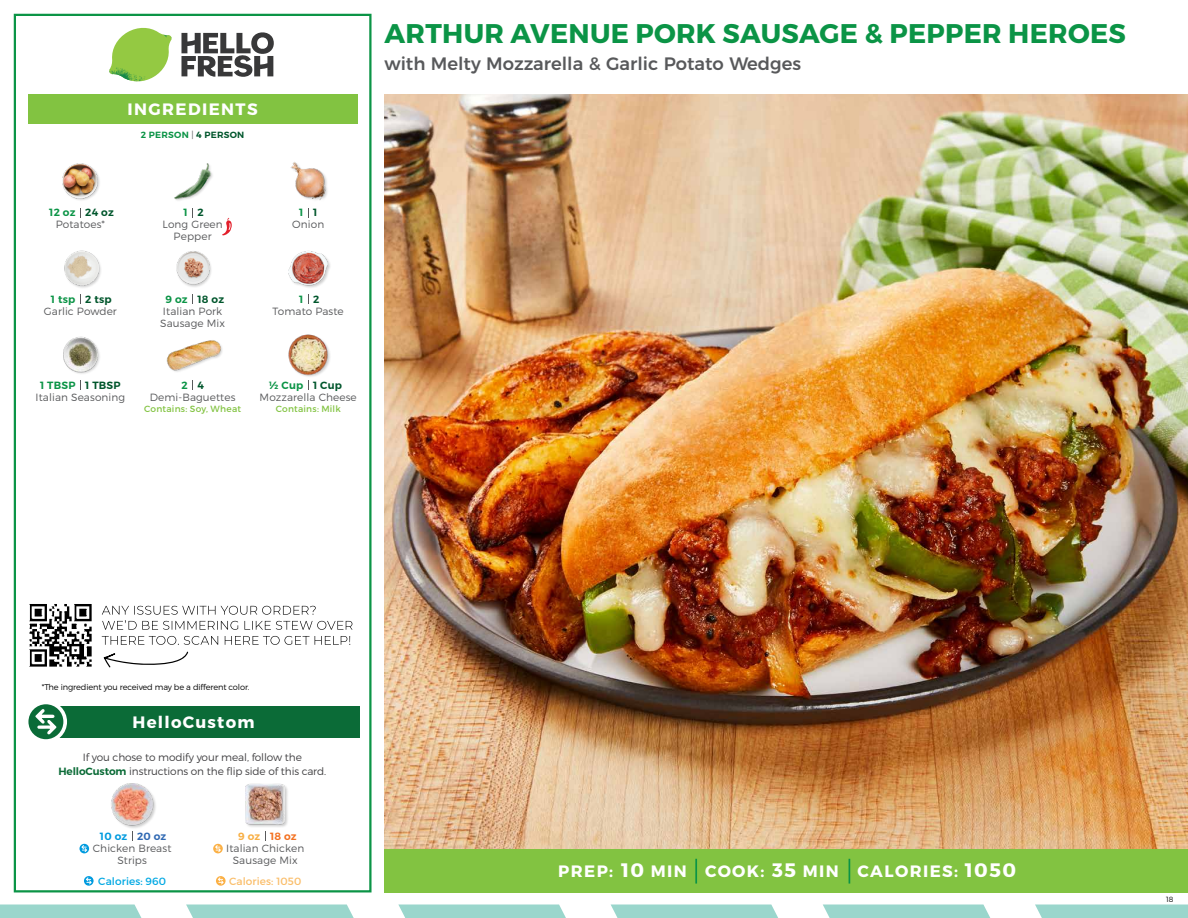
<style>
.page{position:relative;width:1188px;height:918px;background:#fff}
.page>*{position:absolute;margin:0;border:0;box-sizing:border-box;transform-origin:0 0}
.t1{font:700 27px "Montserrat";letter-spacing:.01em;color:#0b9446}
.t2{font:500 18px "Montserrat";color:#58595b}
.t3{font:700 16.5px "Montserrat";letter-spacing:.085em;color:#fff}
.t4{font:300 10.5px/12px "Montserrat";letter-spacing:.01em;color:#58595b;text-align:center}
.t5{font:300 10.5px/13.5px "Montserrat";letter-spacing:-.01em;color:#414042;text-align:center}
.t6{font:600 10.5px "Montserrat";letter-spacing:.02em;color:#00562c}
.t7{font:600 10.5px "Montserrat";letter-spacing:.02em;color:#0b9446}
.t8{font:10.5px "Montserrat";letter-spacing:.01em;color:#fabe6b}
.t9{font:10.5px "Montserrat";letter-spacing:.01em;color:#00a8e3}
.t10{font:600 10.5px "Montserrat";letter-spacing:.02em;color:#009bdf}
.t11{font:600 10.5px "Montserrat";color:#f37121}
.t12{font:9px "Montserrat";letter-spacing:.025em;color:#82c341}
.t13{font:600 9px "Montserrat";letter-spacing:.03em;color:#0b9446}
.t14{font:300 8.25px "Montserrat";letter-spacing:-.015em;color:#000}
.t15{font:300 7.5px "Montserrat";color:#000}
.s1{font-weight:300;color:#58595b}
.s2{color:#00562c}
.s3{font-weight:600;color:#0b6b37}
.s4{color:#3069b3}
.s5{color:#f8af45}
.s6{font-size:19.5px}
</style>
<div class="page">
<svg style="left:0;top:904px;width:141px;height:14px;background:#9fd8ce"></svg>
<svg style="left:186px;top:904px;width:168px;height:14px;background:#a1d9cf"></svg>
<svg style="left:398px;top:904px;width:168px;height:14px;background:#a1d9cf"></svg>
<svg style="left:611px;top:904px;width:167px;height:14px;background:#a1d8cf"></svg>
<svg style="left:823px;top:904px;width:167px;height:14px;background:#a1d8cf"></svg>
<svg style="left:1035px;top:904px;width:153px;height:14px;background:#9fd8ce"></svg>
<img style="left:384px;top:94px;width:804px;height:755px">
<div style="left:384px;top:849px;width:804px;height:43px;background:#82c341"></div>
<svg style="left:181px;top:32px;width:93px;height:45px"></svg>
<svg style="left:114px;top:28px;width:55px;height:36px"></svg>
<img style="left:143px;top:28px;width:29px;height:24px">
<img style="left:112px;top:48px;width:54px;height:10px">
<img style="left:109px;top:52px;width:55px;height:30px">
<img style="left:142px;top:58px;width:24px;height:23px">
<div style="left:28px;top:94px;width:330px;height:30px;background:#82c341"></div>
<div style="left:14px;top:14px;width:358px;height:878px;border:2px solid #0b9446"></div>
<div style="left:33px;top:706px;width:327px;height:31px;background:#0b6b37"></div>
<div style="left:25px;top:701px;width:42px;height:42px;background:#fff;border-radius:50%"></div>
<div style="left:28px;top:704px;width:35px;height:35px;background:#0a6b37;border-radius:50%"></div>
<svg style="left:35px;top:709px;width:22px;height:26px"></svg>
<div style="left:111px;top:783px;width:46px;height:47px;background:#000;opacity:.2"></div>
<img style="left:111px;top:783px;width:46px;height:43px">
<svg style="left:79px;top:844px;width:10px;height:9px"></svg>
<svg style="left:81px;top:845px;width:6px;height:7px"></svg>
<svg style="left:84px;top:876px;width:10px;height:10px"></svg>
<svg style="left:86px;top:877px;width:6px;height:7px"></svg>
<div style="left:245px;top:784px;width:44px;height:44px;background:#000;opacity:.2"></div>
<img style="left:245px;top:783px;width:44px;height:43px">
<hr style="left:695px;top:859px;width:2px;height:25px;background:#0b9446">
<svg style="left:849px;top:859px;width:1px;height:25px"></svg>
<img style="left:29px;top:604px;width:63px;height:63px">
<svg style="left:104px;top:651px;width:84px;height:17px"></svg>
<svg style="left:102px;top:636px;width:248px;height:9px"></svg>
<svg style="left:102px;top:606px;width:251px;height:24px"></svg>
<svg style="left:213px;top:844px;width:10px;height:9px"></svg>
<svg style="left:215px;top:845px;width:6px;height:7px"></svg>
<svg style="left:216px;top:876px;width:10px;height:10px"></svg>
<svg style="left:218px;top:877px;width:6px;height:7px"></svg>
<img style="left:176px;top:251px;width:35px;height:36px">
<img style="left:288px;top:251px;width:42px;height:37px">
<img style="left:174px;top:163px;width:39px;height:38px">
<img style="left:290px;top:162px;width:38px;height:38px">
<img style="left:64px;top:250px;width:37px;height:38px">
<img style="left:62px;top:163px;width:38px;height:37px">
<img style="left:166px;top:340px;width:56px;height:32px">
<div style="left:288px;top:335px;width:44px;height:43px;background:#000;opacity:.2"></div>
<img style="left:288px;top:334px;width:44px;height:42px">
<img style="left:63px;top:336px;width:37px;height:38px">
<svg style="left:222px;top:218px;width:10px;height:17px"></svg>
<h3 class="t3" style="left:128px;top:99px;width:132px">INGREDIENTS</h3>
<p class="t13" style="left:141px;top:129px;width:105px">2 PERSON <span class="s1">|</span> <span class="s2">4 PERSON</span></p>
<h1 class="t1" style="left:385px;top:17px;width:743px">ARTHUR AVENUE PORK SAUSAGE &amp; PEPPER HEROES</h1>
<h2 class="t2" style="left:384px;top:49px;width:418px">with Melty Mozzarella &amp; Garlic Potato Wedges</h2>
<p class="t7" style="left:49px;top:206px;width:28px">12 oz</p>
<p class="t6" style="left:85px;top:206px;width:30px">24 oz</p>
<p class="t6" style="left:198px;top:206px;width:8px">2</p>
<p class="t6" style="left:313px;top:206px;width:6px">1</p>
<p class="t7" style="left:184px;top:206px;width:6px">1</p>
<p class="t7" style="left:299px;top:206px;width:6px">1</p>
<p class="t4" style="left:56px;top:218px;width:51px">Potatoes*</p>
<p class="t4" style="left:162px;top:218px;width:62px">Long Green<br>Pepper</p>
<p class="t4" style="left:292px;top:218px;width:34px">Onion</p>
<p class="t7" style="left:51px;top:292px;width:26px">1 tsp</p>
<p class="t6" style="left:85px;top:292px;width:28px">2 tsp</p>
<p class="t6" style="left:198px;top:292px;width:28px">18 oz</p>
<p class="t6" style="left:313px;top:292px;width:8px">2</p>
<p class="t7" style="left:166px;top:292px;width:24px">9 oz</p>
<p class="t7" style="left:299px;top:292px;width:6px">1</p>
<p class="t4" style="left:44px;top:305px;width:75px">Garlic Powder</p>
<p class="t4" style="left:160px;top:305px;width:66px;text-align:left">Italian Pork<br>Sausage Mix</p>
<p class="t4" style="left:273px;top:305px;width:73px">Tomato Paste</p>
<p class="t7" style="left:40px;top:379px;width:37px">1 TBSP</p>
<p class="t6" style="left:85px;top:379px;width:37px">1 TBSP</p>
<p class="t6" style="left:198px;top:379px;width:8px">4</p>
<p class="t6" style="left:313px;top:379px;width:31px">1 Cup</p>
<p class="t7" style="left:181px;top:379px;width:8px">2</p>
<p class="t7" style="left:269px;top:379px;width:36px">½ Cup</p>
<p class="t4" style="left:36px;top:391px;width:91px">Italian Seasoning</p>
<p class="t4" style="left:150px;top:391px;width:87px">Demi-Baguettes</p>
<p class="t12" style="left:144px;top:403px;width:98px">Contains: Soy, Wheat</p>
<p class="t4" style="left:260px;top:391px;width:99px">Mozzarella Cheese</p>
<p class="t12" style="left:276px;top:403px;width:67px">Contains: Milk</p>
<p class="t14" style="left:42px;top:682px;width:209px">*The ingredient you received may be a different color.</p>
<h3 class="t3" style="left:133px;top:712px;width:123px">HelloCustom</h3>
<p class="t5" style="left:58px;top:750px;width:269px">If you chose to modify your meal, follow the<br><span class="s3">HelloCustom</span> instructions on the flip side of this card.</p>
<p class="t10" style="left:100px;top:830px;width:68px">10 oz <span class="s4">20 oz</span></p>
<p class="t4" style="left:93px;top:842px;width:80px">Chicken Breast<br>Strips</p>
<p class="t9" style="left:98px;top:874px;width:69px">Calories: 960</p>
<p class="t11" style="left:238px;top:830px;width:60px"><span class="s5">9 oz</span> 18 oz</p>
<p class="t4" style="left:226px;top:842px;width:80px">Italian Chicken<br>Sausage Mix</p>
<p class="t8" style="left:229px;top:874px;width:74px">Calories: 1050</p>
<h3 class="t3" style="left:558px;top:861px;width:459px">PREP: <span class="s6">10</span> MIN COOK: <span class="s6">35</span> MIN CALORIES: <span class="s6">1050</span></h3>
<p class="t15" style="left:1166px;top:895px;width:9px">18</p>
</div>
